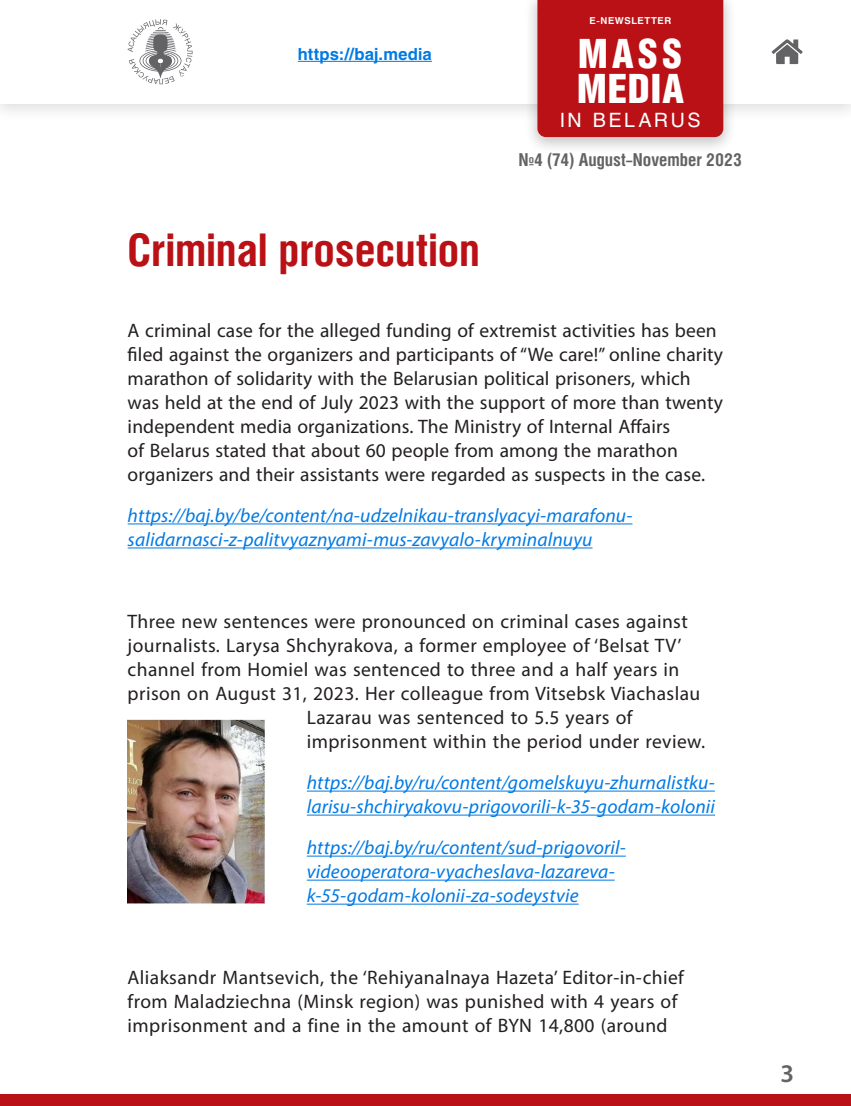
<style>
.page{position:relative;width:851px;height:1106px;background:#fff}
.page>*{position:absolute;margin:0;border:0;box-sizing:border-box;transform-origin:0 0}
.t1{font:700 45px "Helios Cond C";letter-spacing:-.005em;color:#b91115}
.t2{font:40.5px/35.2px "Helios Cond Black C";letter-spacing:.025em;color:#fff}
.t3{font:600 25.5px "Myriad Pro";color:#636366}
.t4{font:19.5px/24px "Myriad Pro";letter-spacing:.015em;color:#231f20}
.t5{font:italic 19.5px/24px "Myriad Pro";letter-spacing:.01em;color:#007ae5}
.t6{font:19.5px "Helios C";letter-spacing:.14em;color:#fff}
.t7{font:700 17.85px "Helios Cond C";color:#636366}
.t8{font:700 16.5px "Helios C";letter-spacing:.005em;color:#007ae5}
.t9{font:700 9.45px "Helios C";letter-spacing:.06em;color:#fff}
</style>
<div class="page">
<div style="left:0;top:1094px;width:850px;height:12px;background:#b91115"></div>
<hr style="left:128px;top:523px;width:504px;height:1px;background:#007ae5">
<hr style="left:128px;top:547px;width:464px;height:1px;background:#007ae5">
<hr style="left:307px;top:790px;width:407px;height:1px;background:#007ae5">
<hr style="left:307px;top:814px;width:408px;height:1px;background:#007ae5">
<hr style="left:307px;top:855px;width:318px;height:1px;background:#007ae5">
<hr style="left:307px;top:879px;width:307px;height:1px;background:#007ae5">
<hr style="left:307px;top:903px;width:271px;height:1px;background:#007ae5">
<img style="left:128px;top:719px;width:136px;height:184px">
<div style="left:0;top:0;width:850px;height:122px;background:#231f20;opacity:.15"></div>
<div style="left:0;top:0;width:850px;height:103px;background:#fff"></div>
<svg style="left:128px;top:19px;width:64px;height:65px"></svg>
<hr style="left:298px;top:61px;width:134px;height:1px;background:#007ae5">
<svg style="left:771px;top:39px;width:31px;height:25px"></svg>
<div style="left:523px;top:0;width:213px;height:155px;background:#231f20;opacity:.25"></div>
<div style="left:537px;top:0;width:186px;height:137px;background:#b91115"></div>
<p class="t8" style="left:298px;top:44px;width:135px">https://baj.media</p>
<h1 class="t1" style="left:128px;top:223px;width:354px">Criminal prosecution</h1>
<p class="t9" style="left:589px;top:15px;width:83px">E-NEWSLETTER</p>
<h2 class="t2" style="left:576px;top:35px;width:109px">MASS<br>MEDIA</h2>
<p class="t6" style="left:560px;top:109px;width:142px">IN BELARUS</p>
<p class="t7" style="left:518px;top:149px;width:225px">№4 (74) August–November 2023</p>
<p class="t4" style="left:128px;top:318px;width:597px">A criminal case for the alleged funding of extremist activities has been filed against the organizers and participants of “We care!” online charity marathon of solidarity with the Belarusian political prisoners, which was held at the end of July 2023 with the support of more than twenty independent media organizations. The Ministry of Internal Affairs<br>of Belarus stated that about 60 people from among the marathon organizers and their assistants were regarded as suspects in the case.</p>
<p class="t5" style="left:128px;top:503px;width:506px">https://baj.by/be/content/na-udzelnikau-translyacyi-marafonu&shy;salidarnasci-z-palitvyaznyami-mus-zavyalo-kryminalnuyu</p>
<p class="t4" style="left:128px;top:609px;width:561px">Three new sentences were pronounced on criminal cases against</p>
<p class="t4" style="left:128px;top:633px;width:555px">journalists. Larysa Shchyrakova, a former employee of ‘Belsat TV’</p>
<p class="t4" style="left:128px;top:657px;width:553px">channel from Homiel was sentenced to three and a half years in</p>
<p class="t4" style="left:128px;top:681px;width:574px">prison on August 31, 2023. Her colleague from Vitsebsk Viachaslau</p>
<p class="t4" style="left:307px;top:705px;width:327px">Lazarau was sentenced to 5.5 years of</p>
<p class="t4" style="left:307px;top:729px;width:400px">imprisonment within the period under review.</p>
<p class="t5" style="left:307px;top:770px;width:409px">https://baj.by/ru/content/gomelskuyu-zhurnalistku&shy;larisu-shchiryakovu-prigovorili-k-35-godam-kolonii</p>
<p class="t5" style="left:307px;top:835px;width:320px">https://baj.by/ru/content/sud-prigovoril&shy;videooperatora-vyacheslava-lazareva&shy;k-55-godam-kolonii-za-sodeystvie</p>
<p class="t4" style="left:128px;top:965px;width:557px">Aliaksandr Mantsevich, the ‘Rehiyanalnaya Hazeta’ Editor-in-chief from Maladziechna (Minsk region) was punished with 4 years of imprisonment and a fine in the amount of BYN 14,800 (around</p>
<h3 class="t3" style="left:780px;top:1057px;width:15px">3</h3>
</div>
